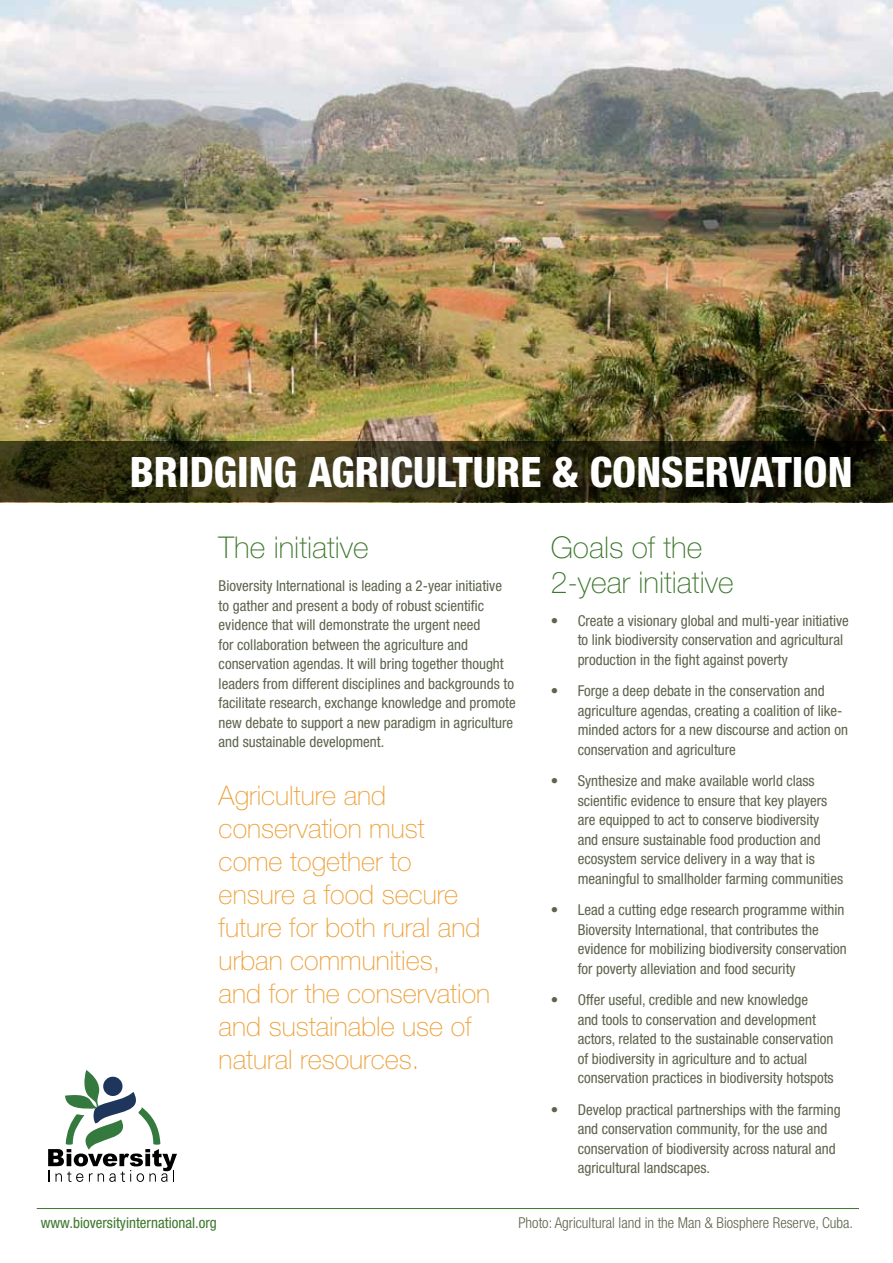
<style>
.page{position:relative;width:893px;height:1263px;background:#fff}
.page>*{position:absolute;margin:0;border:0;box-sizing:border-box;transform-origin:0 0}
.t1{font:800 condensed 42px "Helvetica Neue LT Std";color:#fff}
.t2{font:100 30px/34.5px "Helvetica Neue LT Std";color:#3d772c}
.t3{font:100 27px/33px "Helvetica Neue LT Std";color:#eda13b}
.t4{font:condensed 15px/19.5px "Helvetica Neue LT Std";color:#5d644c}
.t5{font:300 condensed 15px "Helvetica Neue LT Std";color:#5d644c}
.t6{font:condensed 15px "Helvetica Neue LT Std";color:#3d772c}
</style>
<div class="page">
<hr style="left:37px;top:1208px;width:822px;height:1px;background:#3d772c">
<img style="left:0;top:0;width:893px;height:441px">
<svg style="left:48px;top:1070px;width:129px;height:112px"></svg>
<svg style="left:0;top:441px;width:893px;height:61px;background:#2c2a11"></svg>
<h1 class="t1" style="left:130px;top:446px;width:724px">BRIDGING AGRICULTURE &amp; CONSERVATION</h1>
<h2 class="t2" style="left:219px;top:530px;width:152px">The initiative</h2>
<p class="t4" style="left:219px;top:576px;width:299px">Bioversity International is leading a 2-year initiative to gather and present a body of robust scientific evidence that will demonstrate the urgent need<br>for collaboration between the agriculture and conservation agendas. It will bring together thought leaders from different disciplines and backgrounds to facilitate research, exchange knowledge and promote new debate to support a new paradigm in agriculture and sustainable development.</p>
<h3 class="t3" style="left:219px;top:778px;width:273px">Agriculture and conservation must come together to ensure a food secure future for both rural and urban communities,<br>and for the conservation and sustainable use of natural resources.</h3>
<h2 class="t2" style="left:551px;top:530px;width:184px">Goals of the<br>2-year initiative</h2>
<p class="t4" style="left:578px;top:611px;width:273px;text-indent:-27px">• Create a visionary global and multi-year initiative to link biodiversity conservation and agricultural production in the fight against poverty</p>
<p class="t4" style="left:578px;top:681px;width:272px;text-indent:-27px">• Forge a deep debate in the conservation and agriculture agendas, creating a coalition of like&shy;minded actors for a new discourse and action on conservation and agriculture</p>
<p class="t4" style="left:578px;top:771px;width:267px;text-indent:-27px">• Synthesize and make available world class scientific evidence to ensure that key players are equipped to act to conserve biodiversity and ensure sustainable food production and ecosystem service delivery in a way that is meaningful to smallholder farming communities</p>
<p class="t4" style="left:578px;top:900px;width:271px;text-indent:-27px">• Lead a cutting edge research programme within Bioversity International, that contributes the evidence for mobilizing biodiversity conservation for poverty alleviation and food security</p>
<p class="t4" style="left:578px;top:990px;width:258px;text-indent:-27px">• Offer useful, credible and new knowledge<br>and tools to conservation and development actors, related to the sustainable conservation of biodiversity in agriculture and to actual conservation practices in biodiversity hotspots</p>
<p class="t4" style="left:578px;top:1100px;width:264px;text-indent:-27px">• Develop practical partnerships with the farming and conservation community, for the use and conservation of biodiversity across natural and agricultural landscapes.</p>
<p class="t6" style="left:41px;top:1213px;width:177px">www.bioversityinternational.org</p>
<p class="t5" style="left:518px;top:1214px;width:336px">Photo: Agricultural land in the Man &amp; Biosphere Reserve, Cuba.</p>
</div>
